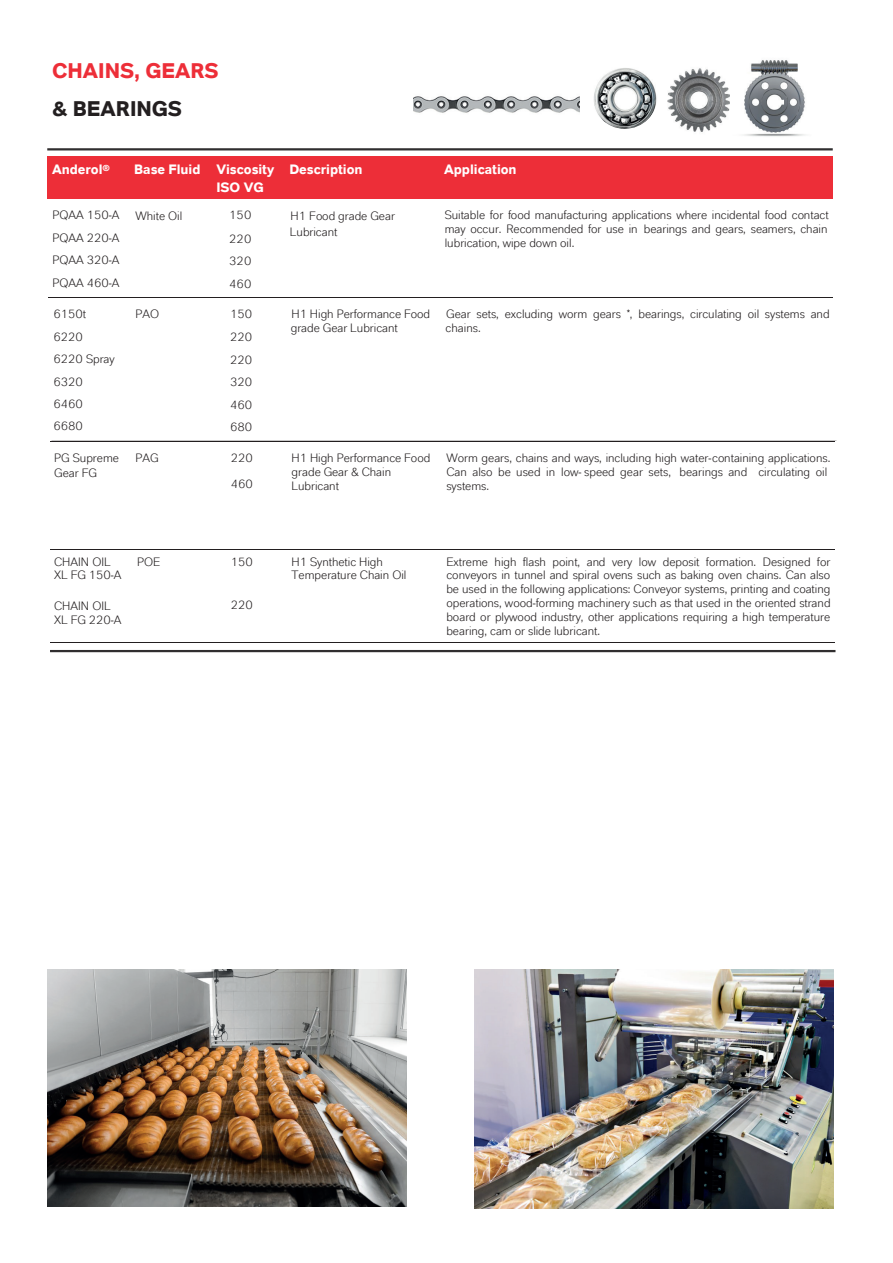
<style>
.page{position:relative;width:893px;height:1263px;background:#fff}
.page>*{position:absolute;margin:0;border:0;box-sizing:border-box;transform-origin:0 0}
.t1{font:700 21.15px "Lanxess";color:#231f20}
.t2{font:700 21px "Lanxess";color:#ed2e38}
.t3{font:700 13.5px/18.3px "Lanxess";color:#fff}
.t4{font:12px/13.8px "Lanxess";color:#231f20}
</style>
<div class="page">
<div style="left:48px;top:157px;width:82px;height:42px;background:#ed2e38"></div>
<div style="left:130px;top:157px;width:82px;height:42px;background:#ed2e38"></div>
<div style="left:212px;top:157px;width:73px;height:42px;background:#ed2e38"></div>
<div style="left:285px;top:157px;width:155px;height:42px;background:#ed2e38"></div>
<div style="left:440px;top:157px;width:393px;height:42px;background:#ed2e38"></div>
<hr style="left:48px;top:297px;width:785px;height:1px;background:#231f20">
<hr style="left:50px;top:549px;width:785px;height:1px;background:#231f20">
<hr style="left:50px;top:641px;width:785px;height:1px;background:#231f20">
<img style="left:591px;top:63px;width:67px;height:66px;border-radius:33px">
<img style="left:667px;top:68px;width:63px;height:64px">
<hr style="left:47px;top:148px;width:786px;height:2px;background:#302e2f">
<hr style="left:50px;top:650px;width:786px;height:2px;background:#302e2f">
<img style="left:414px;top:96px;width:165px;height:17px">
<img style="left:744px;top:60px;width:61px;height:77px">
<img style="left:48px;top:970px;width:358px;height:236px">
<img style="left:474px;top:969px;width:359px;height:240px">
<hr style="left:50px;top:441px;width:785px;height:1px;background:#231f20">
<h2 class="t2" style="left:52px;top:58px;width:168px">CHAINS, GEARS</h2>
<h1 class="t1" style="left:52px;top:96px;width:132px">&amp; BEARINGS</h1>
<p class="t3" style="left:52px;top:160px;width:60px">Anderol<sup>®</sup></p>
<p class="t3" style="left:216px;top:160px;width:60px;text-indent:-82px">Base Fluid Viscosity<br>ISO VG</p>
<p class="t3" style="left:289px;top:160px;width:75px">Description</p>
<p class="t3" style="left:444px;top:160px;width:74px">Application</p>
<p class="t4" style="left:53px;top:208px;width:68px">PQAA 150-A</p>
<p class="t4" style="left:135px;top:209px;width:48px">White Oil</p>
<p class="t4" style="left:229px;top:208px;width:24px">150</p>
<p class="t4" style="left:290px;top:208px;width:107px;line-height:16.4px">H1 Food grade Gear<br>Lubricant</p>
<p class="t4" style="left:445px;top:208px;width:386px;text-align:justify">Suitable for food manufacturing applications where incidental food contact may occur. Recommended for use in bearings and gears, seamers, chain lubrication, wipe down oil.</p>
<p class="t4" style="left:53px;top:231px;width:68px">PQAA 220-A</p>
<p class="t4" style="left:229px;top:231px;width:24px">220</p>
<p class="t4" style="left:53px;top:253px;width:68px">PQAA 320-A</p>
<p class="t4" style="left:229px;top:254px;width:24px">320</p>
<p class="t4" style="left:53px;top:276px;width:68px">PQAA 460-A</p>
<p class="t4" style="left:229px;top:276px;width:24px">460</p>
<p class="t4" style="left:53px;top:307px;width:34px">6150t</p>
<p class="t4" style="left:136px;top:307px;width:25px">PAO</p>
<p class="t4" style="left:230px;top:307px;width:24px">150</p>
<p class="t4" style="left:291px;top:307px;width:141px">H1 High Performance Food grade Gear Lubricant</p>
<p class="t4" style="left:446px;top:307px;width:386px">Gear sets, excluding worm gears *, bearings, circulating oil systems and chains.</p>
<p class="t4" style="left:53px;top:329px;width:31px">6220</p>
<p class="t4" style="left:230px;top:330px;width:24px">220</p>
<p class="t4" style="left:53px;top:352px;width:63px">6220 Spray</p>
<p class="t4" style="left:230px;top:352px;width:24px">220</p>
<p class="t4" style="left:53px;top:374px;width:31px">6320</p>
<p class="t4" style="left:230px;top:375px;width:24px">320</p>
<p class="t4" style="left:53px;top:397px;width:31px">6460</p>
<p class="t4" style="left:230px;top:397px;width:24px">460</p>
<p class="t4" style="left:53px;top:419px;width:31px">6680</p>
<p class="t4" style="left:230px;top:420px;width:24px">680</p>
<p class="t4" style="left:54px;top:451px;width:66px;line-height:14.4px">PG Supreme<br>Gear FG</p>
<p class="t4" style="left:231px;top:451px;width:24px">220</p>
<p class="t4" style="left:292px;top:451px;width:140px">H1 High Performance Food grade Gear &amp; Chain<br>Lubricant</p>
<p class="t4" style="left:446px;top:451px;width:386px">Worm gears, chains and ways, including high water-containing applications.<br>Can also be used in low- speed gear sets, bearings and circulating oil</p>
<p class="t4" style="left:136px;top:451px;width:25px">PAG</p>
<p class="t4" style="left:231px;top:477px;width:24px">460</p>
<p class="t4" style="left:446px;top:478px;width:44px">systems.</p>
<p class="t4" style="left:54px;top:554px;width:69px">CHAIN OIL<br>XL FG 150-A</p>
<p class="t4" style="left:54px;top:599px;width:69px">CHAIN OIL<br>XL FG 220-A</p>
<p class="t4" style="left:137px;top:554px;width:25px">POE</p>
<p class="t4" style="left:231px;top:554px;width:24px">150</p>
<p class="t4" style="left:231px;top:598px;width:24px">220</p>
<p class="t4" style="left:292px;top:554px;width:116px">H1 Synthetic High<br>Temperature Chain Oil</p>
<p class="t4" style="left:446px;top:554px;width:386px;text-align:justify">Extreme high flash point, and very low deposit formation. Designed for conveyors in tunnel and spiral ovens such as baking oven chains. Can also be used in the following applications: Conveyor systems, printing and coating operations, wood-forming machinery such as that used in the oriented strand board or plywood industry, other applications requiring a high temperature bearing, cam or slide lubricant.</p>
</div>
